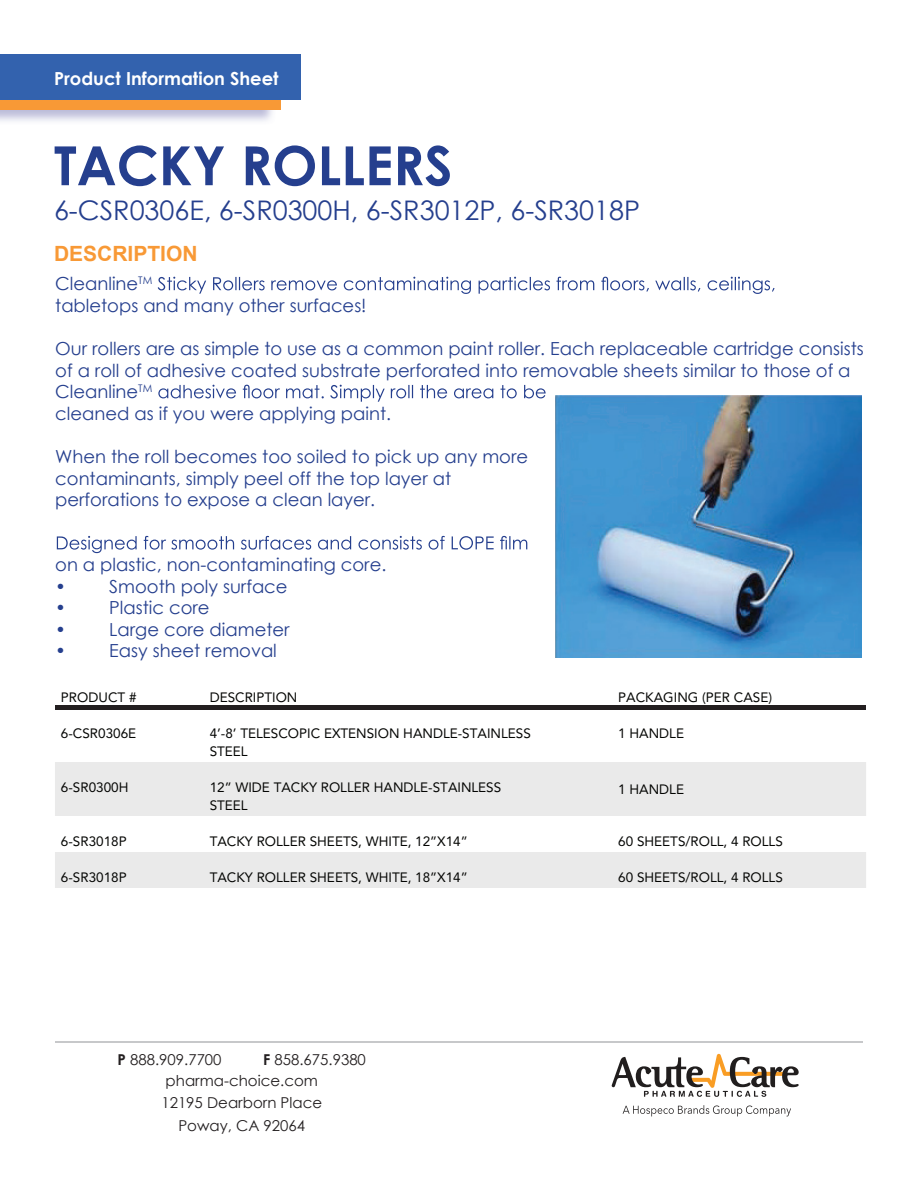
<style>
.page{position:relative;width:918px;height:1188px;background:#fff}
.page>*{position:absolute;margin:0;border:0;box-sizing:border-box;transform-origin:0 0}
.t1{font:700 54px "Century Gothic";color:#253f8e}
.t2{font:27px "Century Gothic";color:#253f8e}
.t3{font:700 21px "Arial";color:#f89936}
.t4{font:18px/21.6px "Century Gothic";color:#253f8e}
.t5{font:700 18px "Century Gothic";color:#fff}
.t6{font:15px/21px "Century Gothic";color:#231f20}
.t7{font:13.5px/18px "Avenir";color:#040503}
.s1{font-weight:700}
</style>
<div class="page">
<div style="left:0;top:67px;width:281px;height:43px;background:#f89936"></div>
<div style="left:0;top:54px;width:300px;height:45px;background:#3362ae"></div>
<svg style="left:158px;top:277px;width:617px;height:17px"></svg>
<svg style="left:158px;top:385px;width:388px;height:17px"></svg>
<svg style="left:57px;top:536px;width:470px;height:17px"></svg>
<hr style="left:55px;top:1042px;width:808px;height:1px;background:#c7c8ca">
<svg style="left:55px;top:762px;width:811px;height:126px;fill:#eaeaea"></svg>
<hr style="left:55px;top:706px;width:149px;height:4px;background:#231f20">
<hr style="left:204px;top:706px;width:408px;height:4px;background:#231f20">
<hr style="left:612px;top:706px;width:254px;height:4px;background:#231f20">
<img style="left:555px;top:395px;width:307px;height:263px">
<svg style="left:623px;top:1105px;width:168px;height:11px"></svg>
<svg style="left:612px;top:1054px;width:187px;height:43px"></svg>
<p class="t5" style="left:54px;top:65px;width:226px">Product Information Sheet</p>
<h1 class="t1" style="left:54px;top:125px;width:400px">TACKY ROLLERS</h1>
<h2 class="t2" style="left:54px;top:192px;width:588px">6-CSR0306E, 6-SR0300H, 6-SR3012P, 6-SR3018P</h2>
<p class="t3" style="left:54px;top:239px;width:145px">DESCRIPTION</p>
<p class="t4" style="left:55px;top:273px;width:313px">Cleanline<sup>TM<br></sup>tabletops and many other surfaces!</p>
<p class="t4" style="left:55px;top:337px;width:810px">Our rollers are as simple to use as a common paint roller. Each replaceable cartridge consists of a roll of adhesive coated substrate perforated into removable sheets similar to those of a Cleanline<sup>TM<br></sup>cleaned as if you were applying paint.</p>
<p class="t4" style="left:55px;top:445px;width:474px">When the roll becomes too soiled to pick up any more contaminants, simply peel off the top layer at perforations to expose a clean layer.</p>
<p class="t4" style="left:55px;top:553px;width:333px">on a plastic, non-contaminating core.</p>
<p class="t4" style="left:55px;top:575px;width:234px">• Smooth poly surface</p>
<p class="t4" style="left:55px;top:597px;width:156px">• Plastic core</p>
<p class="t4" style="left:55px;top:618px;width:236px">• Large core diameter</p>
<p class="t4" style="left:55px;top:640px;width:223px">• Easy sheet removal</p>
<p class="t7" style="left:61px;top:689px;width:77px">PRODUCT #</p>
<p class="t7" style="left:210px;top:689px;width:89px">DESCRIPTION</p>
<p class="t7" style="left:618px;top:689px;width:155px">PACKAGING (PER CASE)</p>
<p class="t7" style="left:61px;top:725px;width:77px">6-CSR0306E</p>
<p class="t7" style="left:210px;top:725px;width:323px">4’-8’ TELESCOPIC EXTENSION HANDLE-STAINLESS<br>STEEL</p>
<p class="t7" style="left:618px;top:725px;width:67px">1 HANDLE</p>
<p class="t7" style="left:61px;top:779px;width:69px">6-SR0300H</p>
<p class="t7" style="left:210px;top:779px;width:293px">12” WIDE TACKY ROLLER HANDLE-STAINLESS<br>STEEL</p>
<p class="t7" style="left:618px;top:780px;width:67px">1 HANDLE</p>
<p class="t7" style="left:61px;top:833px;width:67px">6-SR3018P</p>
<p class="t7" style="left:210px;top:833px;width:260px">TACKY ROLLER SHEETS, WHITE, 12”X14”</p>
<p class="t7" style="left:618px;top:833px;width:166px">60 SHEETS/ROLL, 4 ROLLS</p>
<p class="t7" style="left:61px;top:869px;width:67px">6-SR3018P</p>
<p class="t7" style="left:210px;top:869px;width:260px">TACKY ROLLER SHEETS, WHITE, 18”X14”</p>
<p class="t7" style="left:618px;top:869px;width:166px">60 SHEETS/ROLL, 4 ROLLS</p>
<p class="t6" style="left:118px;top:1049px;width:105px"><span class="s1">P</span> 888.909.7700</p>
<p class="t6" style="left:166px;top:1049px;width:202px;text-indent:98px"><span class="s1">F</span> 858.675.9380 pharma-choice.com</p>
<p class="t6" style="left:161px;top:1091px;width:162px;line-height:22.5px;text-align:center">12195 Dearborn Place<br>Poway, CA 92064</p>
</div>
